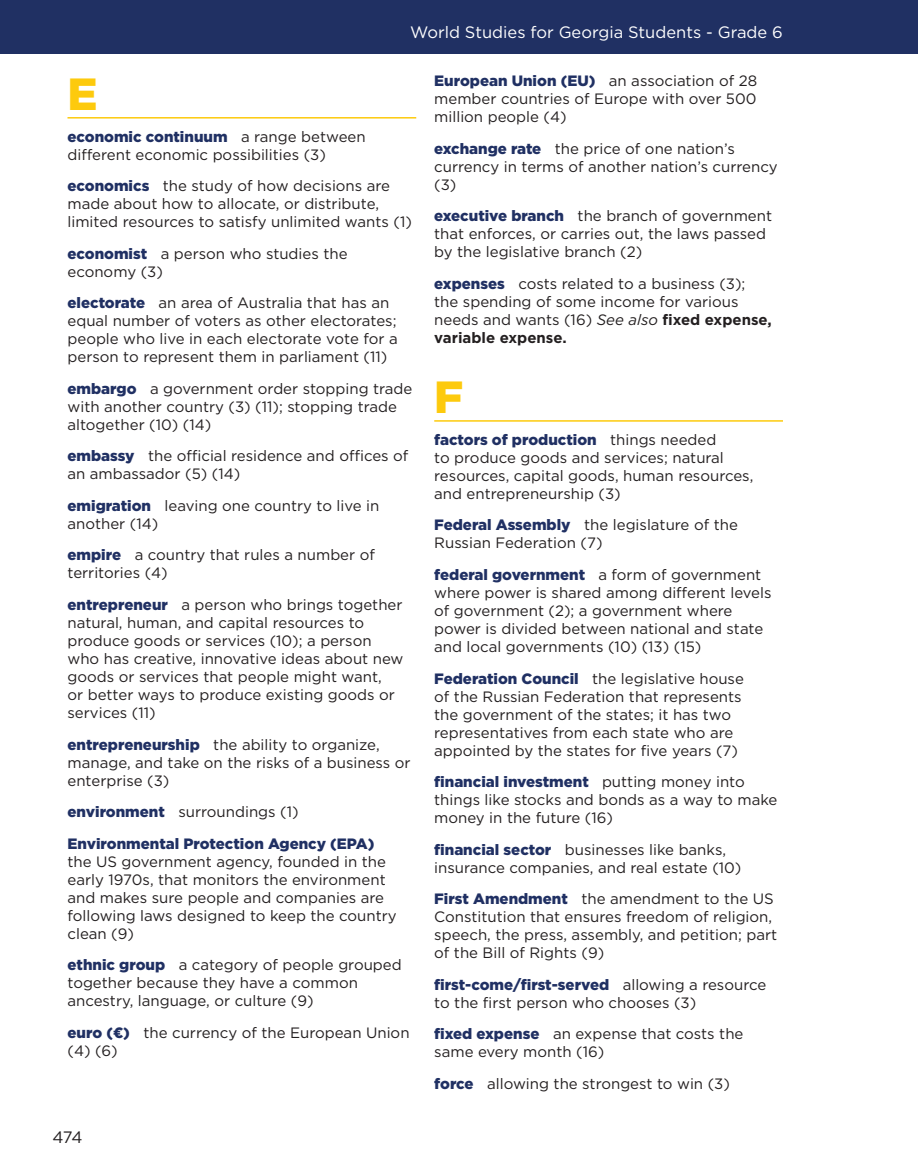
<style>
.page{position:relative;width:918px;height:1175px;background:#fff}
.page>*{position:absolute;margin:0;border:0;box-sizing:border-box;transform-origin:0 0}
.Glossary_-_LETTER{font:900 45px "Gotham";color:#fdca0d}
.t1{font:16.5px "Gotham";color:#fff}
.t2{font:16.5px "Gotham";color:#231f20}
.Body_-_Glossary{font:15px/18px "Gotham";color:#231f20}
.s1{font-weight:900;color:#203063}
.s2{font-style:italic}
.s3{font-weight:700}
</style>
<div class="page">
<hr style="left:68px;top:117px;width:348px;height:1px;background:#fdca0d">
<hr style="left:434px;top:420px;width:349px;height:1px;background:#fdca0d">
<div style="left:0;top:0;width:918px;height:54px;background:#203063"></div>
<p class="t1" style="left:410px;top:22px;width:374px">World Studies for Georgia Students - Grade 6</p>
<p class="Glossary_-_LETTER" style="left:68px;top:63px;width:32px">E</p>
<p class="Body_-_Glossary" style="left:68px;top:127px;width:300px"><span class="s1">economic continuum</span> a range between different economic possibilities (3)</p>
<p class="Body_-_Glossary" style="left:68px;top:177px;width:346px"><span class="s1">economics</span> the study of how decisions are made about how to allocate, or distribute, limited resources to satisfy unlimited wants (1)</p>
<p class="Body_-_Glossary" style="left:68px;top:244px;width:282px"><span class="s1">economist</span> a person who studies the economy (3)</p>
<p class="Body_-_Glossary" style="left:68px;top:294px;width:332px"><span class="s1">electorate</span> an area of Australia that has an equal number of voters as other electorates; people who live in each electorate vote for a person to represent them in parliament (11)</p>
<p class="Body_-_Glossary" style="left:68px;top:379px;width:346px"><span class="s1">embargo</span> a government order stopping trade with another country (3) (11); stopping trade altogether (10) (14)</p>
<p class="Body_-_Glossary" style="left:68px;top:447px;width:342px"><span class="s1">embassy</span> the official residence and offices of an ambassador (5) (14)</p>
<p class="Body_-_Glossary" style="left:68px;top:496px;width:313px"><span class="s1">emigration</span> leaving one country to live in another (14)</p>
<p class="Body_-_Glossary" style="left:68px;top:546px;width:309px"><span class="s1">empire</span> a country that rules a number of territories (4)</p>
<p class="Body_-_Glossary" style="left:68px;top:595px;width:337px"><span class="s1">entrepreneur</span> a person who brings together natural, human, and capital resources to produce goods or services (10); a person who has creative, innovative ideas about new goods or services that people might want,<br>or better ways to produce existing goods or services (11)</p>
<p class="Body_-_Glossary" style="left:68px;top:735px;width:345px"><span class="s1">entrepreneurship</span> the ability to organize, manage, and take on the risks of a business or enterprise (3)</p>
<p class="Body_-_Glossary" style="left:68px;top:802px;width:233px"><span class="s1">environment</span> surroundings (1)</p>
<p class="Body_-_Glossary" style="left:68px;top:834px;width:331px"><span class="s1">Environmental Protection Agency (EPA) </span>the US government agency, founded in the early 1970s, that monitors the environment and makes sure people and companies are following laws designed to keep the country clean (9)</p>
<p class="Body_-_Glossary" style="left:68px;top:955px;width:336px"><span class="s1">ethnic group</span> a category of people grouped together because they have a common ancestry, language, or culture (9)</p>
<p class="Body_-_Glossary" style="left:68px;top:1023px;width:344px"><span class="s1">euro (€)</span> the currency of the European Union (4) (6)</p>
<p class="t2" style="left:53px;top:1126px;width:31px">474</p>
<p class="Body_-_Glossary" style="left:434px;top:72px;width:324px;text-align:justify"><span class="s1">European Union (EU)</span> an association of 28 member countries of Europe with over 500 million people (4)</p>
<p class="Body_-_Glossary" style="left:434px;top:139px;width:345px"><span class="s1">exchange rate</span> the price of one nation’s currency in terms of another nation’s currency (3)</p>
<p class="Body_-_Glossary" style="left:434px;top:207px;width:339px"><span class="s1">executive branch</span> the branch of government that enforces, or carries out, the laws passed by the legislative branch (2)</p>
<p class="Body_-_Glossary" style="left:434px;top:274px;width:339px"><span class="s1">expenses</span> costs related to a business (3); the spending of some income for various needs and wants (16) <span class="s2">See also</span> <span class="s3">fixed expense, variable expense.</span></p>
<p class="Glossary_-_LETTER" style="left:434px;top:366px;width:31px">F</p>
<p class="Body_-_Glossary" style="left:434px;top:430px;width:321px"><span class="s1">factors of production</span> things needed<br>to produce goods and services; natural resources, capital goods, human resources, and entrepreneurship (3)</p>
<p class="Body_-_Glossary" style="left:434px;top:516px;width:305px"><span class="s1">Federal Assembly</span> the legislature of the<br>Russian Federation (7)</p>
<p class="Body_-_Glossary" style="left:434px;top:565px;width:339px"><span class="s1">federal government</span> a form of government where power is shared among different levels of government (2); a government where power is divided between national and state and local governments (10) (13) (15)</p>
<p class="Body_-_Glossary" style="left:434px;top:669px;width:311px"><span class="s1">Federation Council</span> the legislative house of the Russian Federation that represents the government of the states; it has two representatives from each state who are appointed by the states for five years (7)</p>
<p class="Body_-_Glossary" style="left:434px;top:772px;width:345px"><span class="s1">financial investment</span> putting money into things like stocks and bonds as a way to make money in the future (16)</p>
<p class="Body_-_Glossary" style="left:434px;top:840px;width:309px"><span class="s1">financial sector</span> businesses like banks, insurance companies, and real estate (10)</p>
<p class="Body_-_Glossary" style="left:434px;top:889px;width:344px"><span class="s1">First Amendment</span> the amendment to the US Constitution that ensures freedom of religion, speech, the press, assembly, and petition; part of the Bill of Rights (9)</p>
<p class="Body_-_Glossary" style="left:434px;top:975px;width:334px"><span class="s1">first-come/first-served</span> allowing a resource to the first person who chooses (3)</p>
<p class="Body_-_Glossary" style="left:434px;top:1024px;width:311px"><span class="s1">fixed expense</span> an expense that costs the same every month (16)</p>
<p class="Body_-_Glossary" style="left:434px;top:1074px;width:297px"><span class="s1">force</span> allowing the strongest to win (3)</p>
</div>
